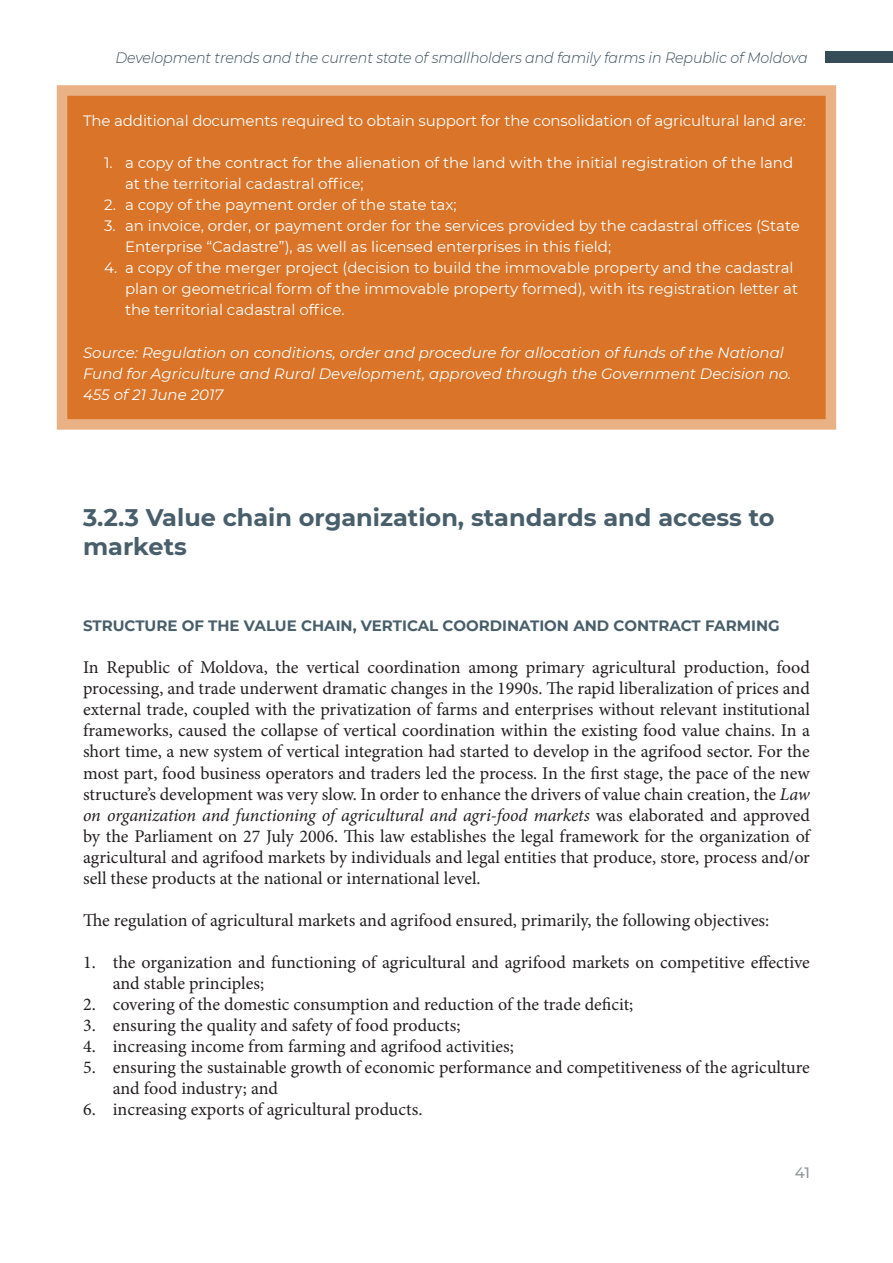
<style>
.page{position:relative;width:893px;height:1263px;background:#fff}
.page>*{position:absolute;margin:0;border:0;box-sizing:border-box;transform-origin:0 0}
.t1{font:700 24px/28.8px "Montserrat";color:#485e6a}
.BODY{font:18px/21px "Minion Pro";color:#231f20}
.BOX_BODY{font:15px/21px "Montserrat";color:#fff}
.BOX_BODY-2{font:italic 15px/21px "Montserrat";color:#fff}
.t2{font:italic 300 15px "Montserrat";letter-spacing:-.01em;color:#364d59;scale:.95 1}
.H_INLINE{font:700 15px "Montserrat";color:#485e6a}
.t3{font:500 15px "Montserrat";color:#939598}
.s1{font-style:italic}
</style>
<div class="page">
<div style="left:57px;top:85px;width:779px;height:345px;background:#d97428;border:10px solid #eab284"></div>
<div style="left:825px;top:51px;width:68px;height:12px;background:#364d59"></div>
<p class="t2" style="left:116px;top:47px;width:730px">Development trends and the current state of smallholders and family farms in Republic of Moldova</p>
<p class="BOX_BODY" style="left:83px;top:110px;width:724px">The additional documents required to obtain support for the consolidation of agricultural land are:</p>
<p class="BOX_BODY" style="left:125px;top:152px;width:670px;text-indent:-21px">1. a copy of the contract for the alienation of the land with the initial registration of the land at the territorial cadastral office;</p>
<p class="BOX_BODY" style="left:104px;top:194px;width:354px">2. a copy of the payment order of the state tax;</p>
<p class="BOX_BODY" style="left:125px;top:215px;width:676px;text-indent:-21px">3. an invoice, order, or payment order for the services provided by the cadastral offices (State<br>Enterprise “Cadastre”), as well as licensed enterprises in this field;</p>
<p class="BOX_BODY" style="left:125px;top:257px;width:675px;text-indent:-21px">4. a copy of the merger project (decision to build the immovable property and the cadastral plan or geometrical form of the immovable property formed), with its registration letter at the territorial cadastral office.</p>
<p class="BOX_BODY-2" style="left:83px;top:341px;width:710px">Source: Regulation on conditions, order and procedure for allocation of funds of the National<br>Fund for Agriculture and Rural Development, approved through the Government Decision no.<br>455 of 21 June 2017</p>
<p class="t1" style="left:83px;top:502px;width:693px">3.2.3 Value chain organization, standards and access to markets</p>
<p class="H_INLINE" style="left:83px;top:615px;width:698px">STRUCTURE OF THE VALUE CHAIN, VERTICAL COORDINATION AND CONTRACT FARMING</p>
<p class="BODY" style="left:83px;top:657px;width:728px;text-align:justify">In Republic of Moldova, the vertical coordination among primary agricultural production, food processing, and trade underwent dramatic changes in the 1990s. The rapid liberalization of prices and external trade, coupled with the privatization of farms and enterprises without relevant institutional frameworks, caused the collapse of vertical coordination within the existing food value chains. In a short time, a new system of vertical integration had started to develop in the agrifood sector. For the most part, food business operators and traders led the process. In the first stage, the pace of the new structure’s development was very slow. In order to enhance the drivers of value chain creation, the <span class="s1">Law on organization and functioning of agricultural and agri-food markets</span> was elaborated and approved by the Parliament on 27 July 2006. This law establishes the legal framework for the organization of agricultural and agrifood markets by individuals and legal entities that produce, store, process and/or sell these products at the national or international level.</p>
<p class="BODY" style="left:83px;top:910px;width:688px">The regulation of agricultural markets and agrifood ensured, primarily, the following objectives:</p>
<p class="BODY" style="left:113px;top:952px;width:699px;text-indent:-30px">1. the organization and functioning of agricultural and agrifood markets on competitive effective and stable principles;</p>
<p class="BODY" style="left:83px;top:994px;width:552px">2. covering of the domestic consumption and reduction of the trade deficit;</p>
<p class="BODY" style="left:83px;top:1015px;width:379px">3. ensuring the quality and safety of food products;</p>
<p class="BODY" style="left:83px;top:1036px;width:432px">4. increasing income from farming and agrifood activities;</p>
<p class="BODY" style="left:113px;top:1057px;width:699px;text-indent:-30px">5. ensuring the sustainable growth of economic performance and competitiveness of the agriculture and food industry; and</p>
<p class="BODY" style="left:83px;top:1099px;width:341px">6. increasing exports of agricultural products.</p>
<p class="t3" style="left:795px;top:1163px;width:17px">41</p>
</div>
